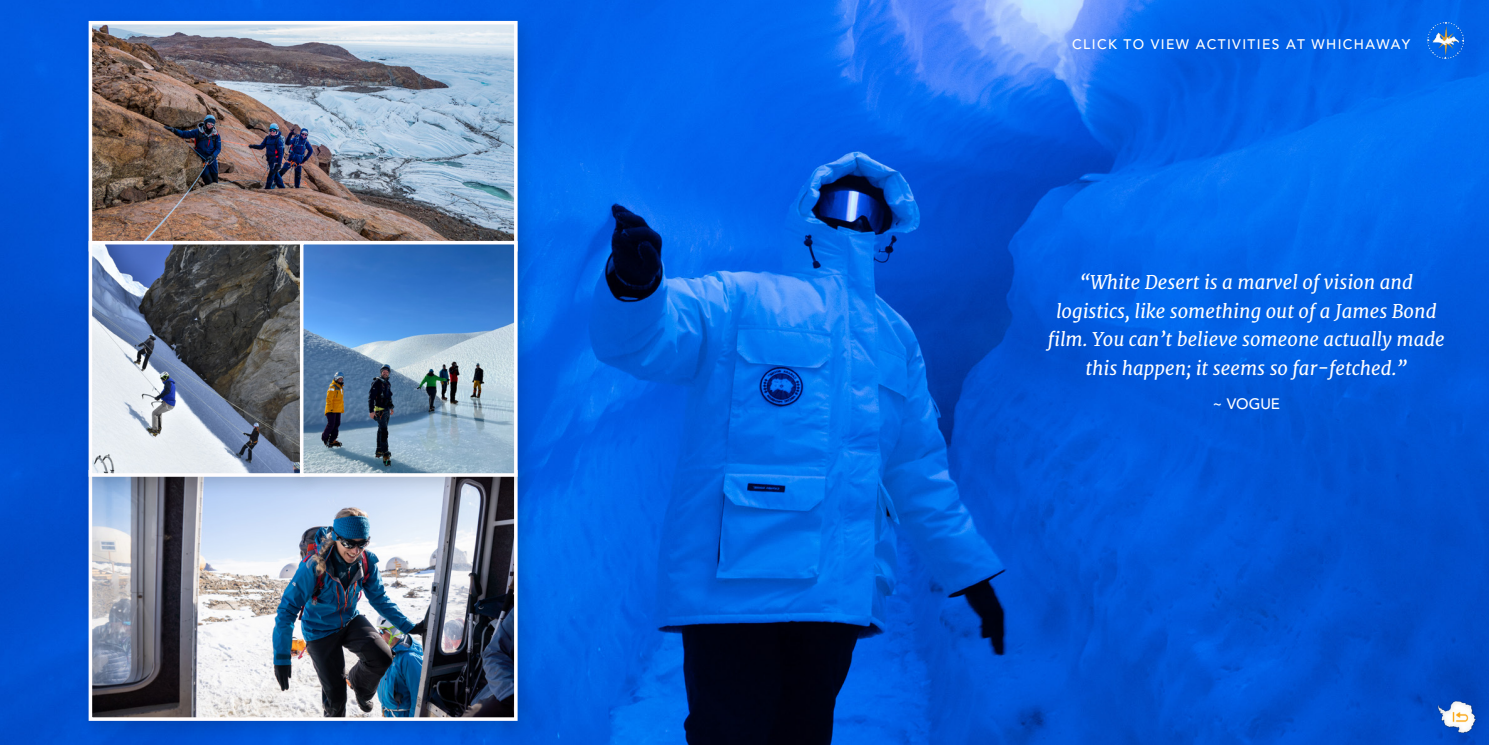
<style>
.page{position:relative;width:1489px;height:745px;background:#fff}
.page>*{position:absolute;margin:0;border:0;box-sizing:border-box;transform-origin:0 0}
.t1{font:italic 18.75px/28.8px "Merriweather";color:#fff;text-align:center}
.t2{font:500 15px "Avenir";color:#fff}
.t3{font:500 13.75px "Avenir";letter-spacing:.1em;color:#fffffc}
</style>
<div class="page">
<img style="left:0;top:0;width:1488px;height:744px">
<div style="left:78px;top:458px;width:460px;height:283px;background:#000;opacity:.15"></div>
<img style="left:87px;top:497px;width:432px;height:225px">
<div style="left:78px;top:10px;width:460px;height:262px;background:#000;opacity:.15"></div>
<img style="left:87px;top:19px;width:432px;height:211px">
<div style="left:78px;top:230px;width:248px;height:267px;background:#000;opacity:.15"></div>
<svg style="left:87px;top:239px;width:202px;height:239px"></svg>
<div style="left:289px;top:230px;width:249px;height:267px;background:#000;opacity:.15"></div>
<img style="left:298px;top:239px;width:221px;height:239px">
<img style="left:1423px;top:11px;width:54px;height:49px">
<img style="left:1429px;top:689px;width:59px;height:55px">
<p class="t3" style="left:1072px;top:34px;width:339px">CLICK TO VIEW ACTIVITIES AT WHICHAWAY</p>
<p class="t1" style="left:1047px;top:267px;width:398px">“White Desert is a marvel of vision and logistics, like something out of a James Bond film. You can’t believe someone actually made this happen; it seems so far-fetched.”</p>
<p class="t2" style="left:1212px;top:392px;width:69px">~ VOGUE</p>
</div>
